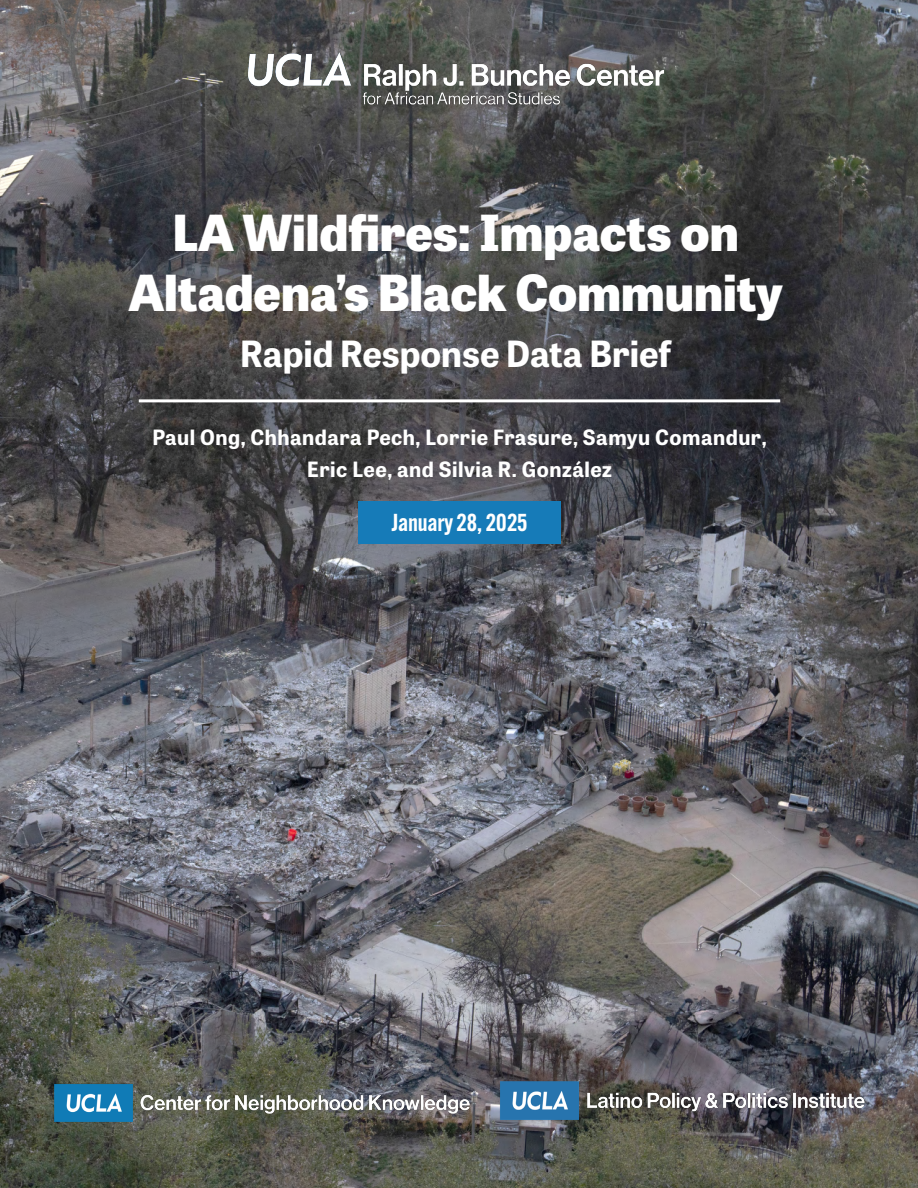
<style>
.page{position:relative;width:918px;height:1188px;background:#fff}
.page>*{position:absolute;margin:0;border:0;box-sizing:border-box;transform-origin:0 0}
.t1{font:800 49.5px "Tablet Gothic";color:#fff}
.t2{font:700 36px "Tablet Gothic";color:#fff}
.t3{font:600 24px "Alternate Gothic ATF";color:#fff}
.t4{font:700 21px "Tablet Gothic";letter-spacing:.025em;color:#fff}
</style>
<div class="page">
<img style="left:0;top:0;width:918px;height:1188px">
<img style="left:38px;top:1069px;width:438px;height:65px">
<img style="left:484px;top:1071px;width:400px;height:61px">
<div style="left:358px;top:501px;width:203px;height:42px;background:#167bb8"></div>
<hr style="left:139px;top:399px;width:641px;height:3px;background:#fff">
<img style="left:224px;top:40px;width:464px;height:78px">
<h1 class="t1" style="left:173px;top:194px;width:568px">LA Wildfires: Impacts on</h1>
<h1 class="t1" style="left:129px;top:253px;width:656px">Altadena’s Black Community</h1>
<h2 class="t2" style="left:240px;top:326px;width:432px">Rapid Response Data Brief</h2>
<p class="t4" style="left:153px;top:421px;width:616px">Paul Ong, Chhandara Pech, Lorrie Frasure, Samyu Comandur,</p>
<p class="t4" style="left:307px;top:453px;width:306px">Eric Lee, and Silvia R. González</p>
<p class="t3" style="left:392px;top:507px;width:137px">January 28, 2025</p>
</div>
